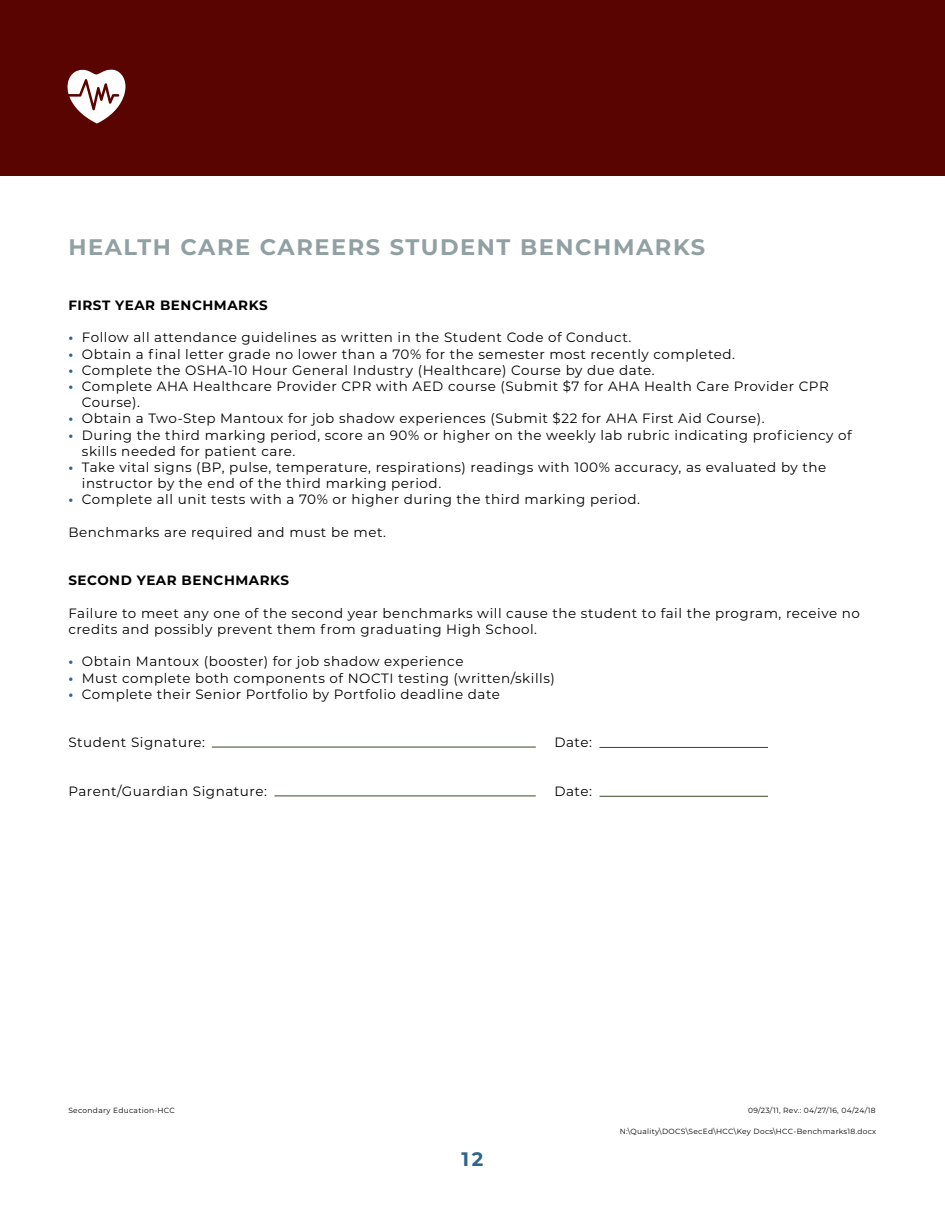
<style>
.page{position:relative;width:945px;height:1215px;background:#fff}
.page>*{position:absolute;margin:0;border:0;box-sizing:border-box;transform-origin:0 0}
.t1{font:700 22.5px "Montserrat";letter-spacing:.07em;color:#91a0a2}
.t2{font:700 19.5px "Montserrat";color:#2f648d}
.t3{font:13.5px/16.2px "Montserrat";letter-spacing:.04em;color:#000}
.t4{font:700 13.5px "Montserrat";letter-spacing:.04em;color:#000}
.t5{font:7.5px "Montserrat";letter-spacing:.04em;color:#000}
.s1{font-weight:700;color:#2f648d}
</style>
<div class="page">
<hr style="left:212px;top:747px;width:324px;height:1px;background:#374a24">
<hr style="left:274px;top:796px;width:262px;height:1px;background:#374a24">
<hr style="left:600px;top:747px;width:168px;height:1px;background:#374a24">
<hr style="left:600px;top:796px;width:168px;height:1px;background:#374a24">
<div style="left:0;top:0;width:945px;height:176px;background:#5a0400"></div>
<svg style="left:67px;top:69px;width:59px;height:55px"></svg>
<p class="t1" style="left:68px;top:230px;width:638px">HEALTH CARE CAREERS STUDENT BENCHMARKS</p>
<p class="t4" style="left:68px;top:296px;width:201px">FIRST YEAR BENCHMARKS</p>
<p class="t3" style="left:68px;top:329px;width:565px"><span class="s1">•</span> Follow all attendance guidelines as written in the Student Code of Conduct.</p>
<p class="t3" style="left:68px;top:345px;width:668px"><span class="s1">•</span> Obtain a final letter grade no lower than a 70% for the semester most recently completed.</p>
<p class="t3" style="left:68px;top:362px;width:588px"><span class="s1">•</span> Complete the OSHA-10 Hour General Industry (Healthcare) Course by due date.</p>
<p class="t3" style="left:82px;top:378px;width:748px;text-indent:-14px"><span class="s1">•</span> Complete AHA Healthcare Provider CPR with AED course (Submit $7 for AHA Health Care Provider CPR<br>Course).</p>
<p class="t3" style="left:68px;top:410px;width:698px"><span class="s1">•</span> Obtain a Two-Step Mantoux for job shadow experiences (Submit $22 for AHA First Aid Course).</p>
<p class="t3" style="left:82px;top:426px;width:771px;text-indent:-14px"><span class="s1">•</span> During the third marking period, score an 90% or higher on the weekly lab rubric indicating proficiency of skills needed for patient care.</p>
<p class="t3" style="left:82px;top:459px;width:746px;text-indent:-14px"><span class="s1">•</span> Take vital signs (BP, pulse, temperature, respirations) readings with 100% accuracy, as evaluated by the instructor by the end of the third marking period.</p>
<p class="t3" style="left:68px;top:491px;width:573px"><span class="s1">•</span> Complete all unit tests with a 70% or higher during the third marking period.</p>
<p class="t3" style="left:68px;top:524px;width:319px">Benchmarks are required and must be met.</p>
<p class="t4" style="left:68px;top:571px;width:222px">SECOND YEAR BENCHMARKS</p>
<p class="t3" style="left:68px;top:605px;width:793px">Failure to meet any one of the second year benchmarks will cause the student to fail the program, receive no credits and possibly prevent them from graduating High School.</p>
<p class="t3" style="left:68px;top:653px;width:397px"><span class="s1">•</span> Obtain Mantoux (booster) for job shadow experience</p>
<p class="t3" style="left:68px;top:669px;width:488px"><span class="s1">•</span> Must complete both components of NOCTI testing (written/skills)</p>
<p class="t3" style="left:68px;top:686px;width:433px"><span class="s1">•</span> Complete their Senior Portfolio by Portfolio deadline date</p>
<p class="t3" style="left:68px;top:734px;width:138px">Student Signature:</p>
<p class="t3" style="left:554px;top:734px;width:39px">Date:</p>
<p class="t3" style="left:68px;top:783px;width:200px">Parent/Guardian Signature:</p>
<p class="t3" style="left:554px;top:783px;width:39px">Date:</p>
<p class="t5" style="left:68px;top:1105px;width:108px">Secondary Education-HCC</p>
<p class="t5" style="left:748px;top:1105px;width:129px">09/23/11, Rev.: 04/27/16, 04/24/18</p>
<p class="t5" style="left:620px;top:1127px;width:258px">N:\Quality\DOCS\SecEd\HCC\Key Docs\HCC-Benchmarks18.docx</p>
<p class="t2" style="left:462px;top:1145px;width:23px">12</p>
</div>
